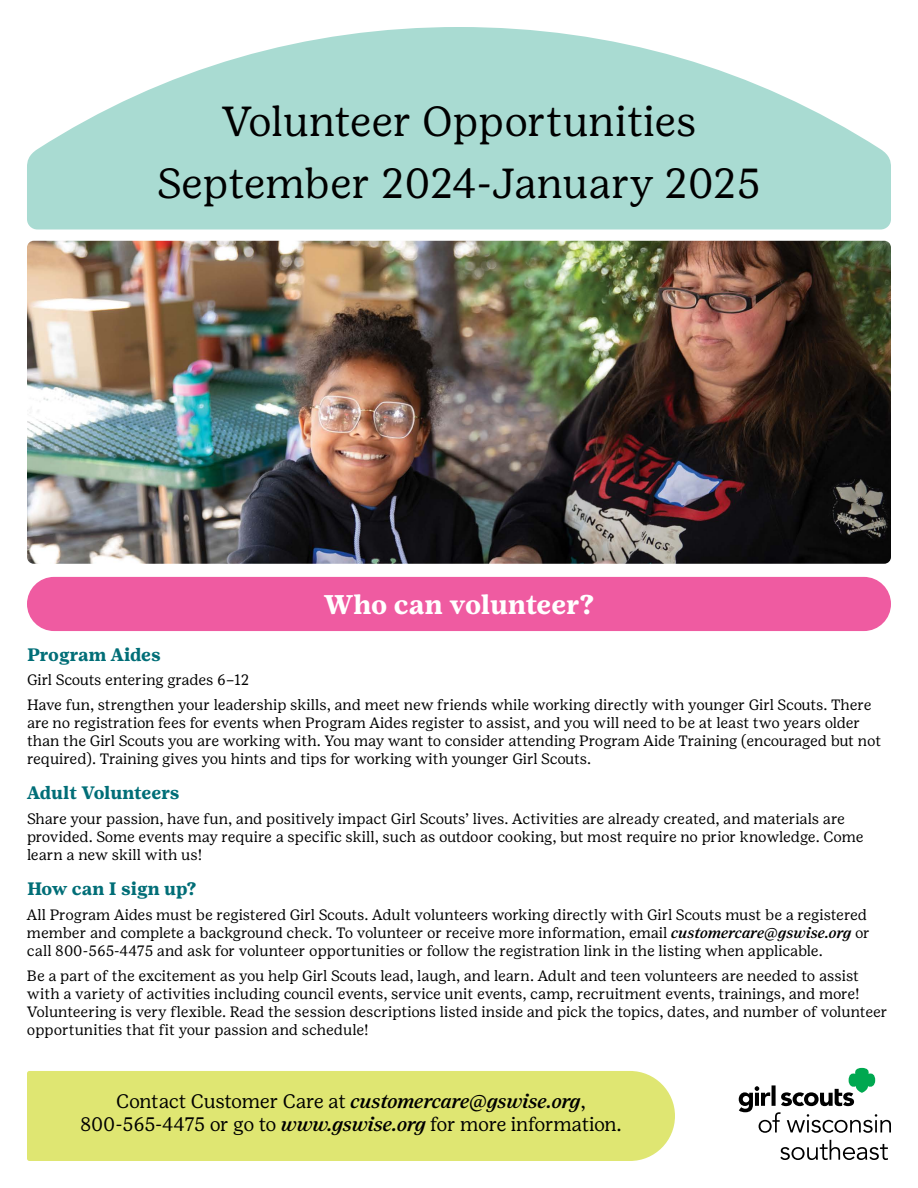
<style>
.page{position:relative;width:918px;height:1188px;background:#fff}
.page>*{position:absolute;margin:0;border:0;box-sizing:border-box;transform-origin:0 0}
.t1{font:42px/62.4px "Girl Scout Text";color:#000;text-align:center}
.t2{font:700 27px "Girl Scout Text";color:#fff}
.t3{font:19.5px/23.4px "Girl Scout Text";letter-spacing:-.03em;color:#000;text-align:center}
.t4{font:700 18px "Girl Scout Text";color:#016e77}
.t5{font:15px/18px "Girl Scout Text";letter-spacing:-.005em;color:#000}
.s1{font-weight:500;font-style:italic}
</style>
<div class="page">
<div style="left:27px;top:1071px;width:648px;height:90px;background:#dfe672"></div>
<svg style="left:27px;top:27px;width:864px;height:203px;fill:#a9dbd2"></svg>
<svg style="left:739px;top:1068px;width:152px;height:65px"></svg>
<svg style="left:780px;top:1140px;width:108px;height:20px"></svg>
<img style="left:27px;top:241px;width:864px;height:323px">
<div style="left:27px;top:577px;width:864px;height:54px;background:#ef5ba1;border-radius:27px"></div>
<h1 class="t1" style="left:157px;top:90px;width:605px">Volunteer Opportunities<br>September 2024-January 2025</h1>
<h2 class="t2" style="left:324px;top:588px;width:272px">Who can volunteer?</h2>
<p class="t4" style="left:27px;top:644px;width:135px">Program Aides</p>
<p class="t5" style="left:27px;top:668px;width:846px;line-height:24.8px">Girl Scouts entering grades 6–12<br>Have fun, strengthen your leadership skills, and meet new friends while working directly with younger Girl Scouts. There</p>
<p class="t5" style="left:27px;top:714px;width:856px">are no registration fees for events when Program Aides register to assist, and you will need to be at least two years older than the Girl Scouts you are working with. You may want to consider attending Program Aide Training (encouraged but not required). Training gives you hints and tips for working with younger Girl Scouts.</p>
<p class="t4" style="left:27px;top:782px;width:154px">Adult Volunteers</p>
<p class="t5" style="left:27px;top:810px;width:838px">Share your passion, have fun, and positively impact Girl Scouts’ lives. Activities are already created, and materials are provided. Some events may require a specific skill, such as outdoor cooking, but most require no prior knowledge. Come learn a new skill with us!</p>
<p class="t4" style="left:27px;top:878px;width:171px">How can I sign up?</p>
<p class="t5" style="left:27px;top:906px;width:845px">All Program Aides must be registered Girl Scouts. Adult volunteers working directly with Girl Scouts must be a registered member and complete a background check. To volunteer or receive more information, email <span class="s1">customercare@gswise.org</span> or call 800-565-4475 and ask for volunteer opportunities or follow the registration link in the listing when applicable.</p>
<p class="t5" style="left:27px;top:966px;width:862px">Be a part of the excitement as you help Girl Scouts lead, laugh, and learn. Adult and teen volunteers are needed to assist with a variety of activities including council events, service unit events, camp, recruitment events, trainings, and more!<br>Volunteering is very flexible. Read the session descriptions listed inside and pick the topics, dates, and number of volunteer opportunities that fit your passion and schedule!</p>
<h3 class="t3" style="left:80px;top:1090px;width:543px">Contact Customer Care at <span class="s1">customercare@gswise.org</span>,<br>800-565-4475 or go to <span class="s1">www.gswise.org</span> for more information.</h3>
</div>
